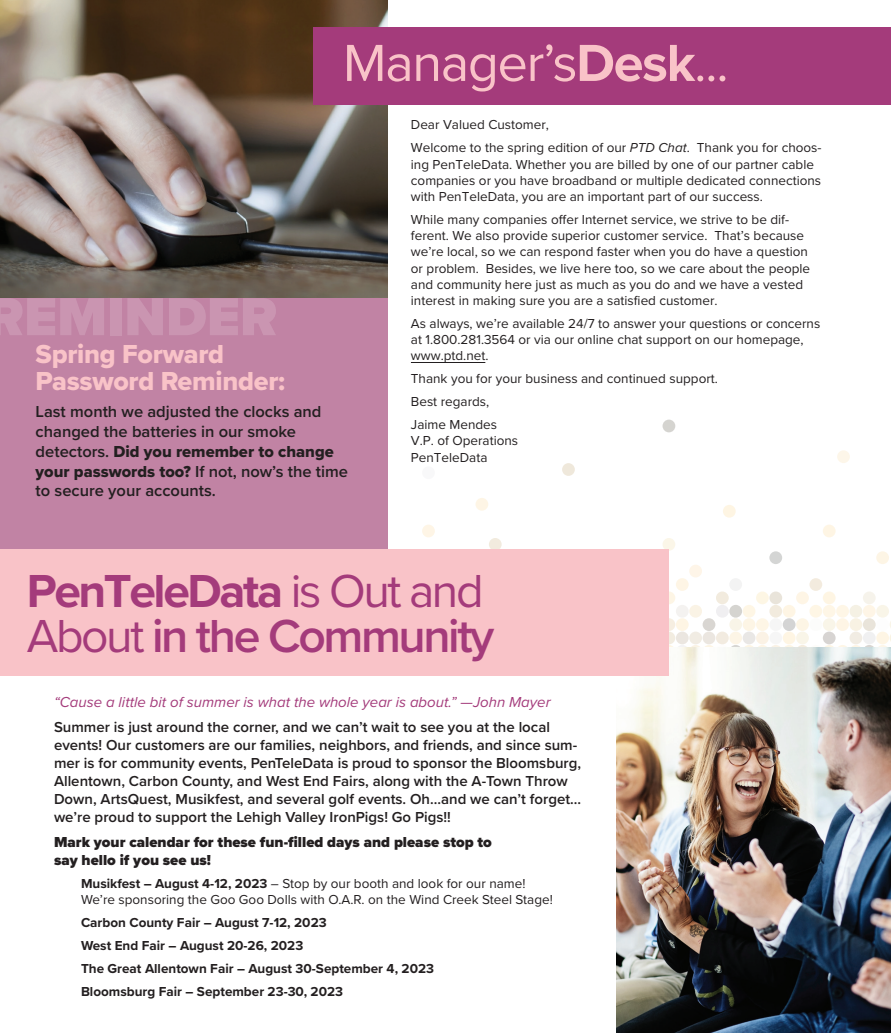
<style>
.page{position:relative;width:891px;height:1033px;background:#fff}
.page>*{position:absolute;margin:0;border:0;box-sizing:border-box;transform-origin:0 0}
.t1{font:54px "Proxima Nova";letter-spacing:-.025em;color:#f9c3c8}
.t2{font:600 48px/45px "Proxima Nova";letter-spacing:-.05em;color:#a43b7b}
.t3{font:27px/27px "Proxima Nova Extrabld";letter-spacing:-.01em;color:#f9c3c8}
.t4{font:600 16.5px/19.8px "Proxima Nova";color:#231f20}
.t5{font:16.5px "Proxima Nova Extrabld";color:#231f20}
.t6{font:600 15px/18px "Proxima Nova";color:#231f20}
.t7{font:900 15px/18px "Proxima Nova";color:#231f20}
.t8{font:italic 15px "Proxima Nova";color:#a43b7b}
.t9{font:13.5px/16.2px "Proxima Nova";color:#231f20}
.t10{font:700 13.5px/23px "Proxima Nova";color:#231f20}
.s1{font-weight:700}
.s2{font-style:italic}
.s3{font-family:"Proxima Nova";font-weight:600}
.s4{font-family:"Proxima Nova Extrabld";font-weight:400}
.s5{font-weight:400}
</style>
<div class="page">
<div style="left:876px;top:551px;width:13px;height:13px;background:#fdf5e5;border-radius:50%"></div>
<div style="left:823px;top:525px;width:13px;height:12px;background:#fef5e4;border-radius:50%"></div>
<div style="left:422px;top:525px;width:13px;height:12px;background:#fef5e6;border-radius:50%"></div>
<div style="left:689px;top:565px;width:13px;height:12px;background:#fef5e8;border-radius:50%"></div>
<div style="left:769px;top:551px;width:13px;height:13px;background:#d4d5d4;border-radius:50%"></div>
<div style="left:489px;top:538px;width:13px;height:13px;background:#f2ebde;border-radius:50%"></div>
<div style="left:663px;top:538px;width:12px;height:13px;background:#fbf6e8;border-radius:50%"></div>
<div style="left:476px;top:498px;width:12px;height:13px;background:#fef5e5;border-radius:50%"></div>
<svg style="left:669px;top:578px;width:222px;height:69px"></svg>
<div style="left:723px;top:505px;width:13px;height:13px;background:#fef5e3;border-radius:50%"></div>
<svg style="left:562px;top:463px;width:13px;height:13px"></svg>
<div style="left:422px;top:466px;width:13px;height:13px;background:#f8f8f9;border-radius:50%"></div>
<div style="left:837px;top:450px;width:13px;height:13px;background:#fdf6e9;border-radius:50%"></div>
<div style="left:663px;top:420px;width:12px;height:12px;background:#d5d4d0;border-radius:50%"></div>
<img style="left:617px;top:647px;width:274px;height:386px">
<div style="left:0;top:0;width:388px;height:584px;background:#c183a4"></div>
<img style="left:0;top:0;width:388px;height:297px">
<div style="left:314px;top:27px;width:577px;height:78px;background:#a43b7b"></div>
<hr style="left:411px;top:362px;width:74px;height:1px;background:#231f20">
<div style="left:0;top:549px;width:669px;height:127px;background:#f9c3c8"></div>
<h1 class="t1" style="left:343px;top:23px;width:387px">Manager’s<span class="s1">Desk</span>...</h1>
<p class="t9" style="left:411px;top:113px;width:412px;line-height:23px">Dear Valued Customer,<br>Welcome to the spring edition of our <span class="s2">PTD Chat</span>. Thank you for choos-</p>
<p class="t9" style="left:411px;top:155px;width:412px">ing PenTeleData. Whether you are billed by one of our partner cable companies or you have broadband or multiple dedicated connections with PenTeleData, you are an important part of our success.</p>
<p class="t9" style="left:411px;top:211px;width:401px">While many companies offer Internet service, we strive to be dif&shy;ferent. We also provide superior customer service. That’s because we’re local, so we can respond faster when you do have a question or problem. Besides, we live here too, so we care about the people and community here just as much as you do and we have a vested interest in making sure you are a satisfied customer.</p>
<p class="t9" style="left:411px;top:315px;width:411px">As always, we’re available 24/7 to answer your questions or concerns at 1.800.281.3564 or via our online chat support on our homepage, www.ptd.net.</p>
<p class="t9" style="left:411px;top:367px;width:309px;line-height:23px">Thank you for your business and continued support.<br>Best regards,<br>Jaime Mendes</p>
<p class="t9" style="left:411px;top:432px;width:109px">V.P. of Operations<br>PenTeleData</p>
<h3 class="t3" style="left:36px;top:340px;width:251px">Spring Forward<br>Password Reminder:</h3>
<p class="t4" style="left:36px;top:401px;width:287px">Last month we adjusted the clocks and changed the batteries in our smoke</p>
<p class="t5" style="left:36px;top:439px;width:300px"><span class="s3">detectors.</span> Did you remember to change</p>
<p class="t4" style="left:36px;top:461px;width:314px"><span class="s4">your passwords too?</span> If not, now’s the time to secure your accounts.</p>
<h2 class="t2" style="left:27px;top:567px;width:469px"><span class="s1">PenTeleData</span> <span class="s5">is Out and<br>About</span> in the Community</h2>
<p class="t8" style="left:54px;top:691px;width:498px">“Cause a little bit of summer is what the whole year is about.” —John Mayer</p>
<p class="t6" style="left:54px;top:717px;width:529px">Summer is just around the corner, and we can’t wait to see you at the local events! Our customers are our families, neighbors, and friends, and since sum&shy;mer is for community events, PenTeleData is proud to sponsor the Bloomsburg, Allentown, Carbon County, and West End Fairs, along with the A-Town Throw Down, ArtsQuest, Musikfest, and several golf events. Oh…and we can’t forget… we’re proud to support the Lehigh Valley IronPigs! Go Pigs!!</p>
<p class="t7" style="left:54px;top:832px;width:439px">Mark your calendar for these fun-filled days and please stop to say hello if you see us!</p>
<p class="t9" style="left:81px;top:874px;width:473px"><span class="s1">Musikfest – August 4-12, 2023</span> – Stop by our booth and look for our name!<br>We’re sponsoring the Goo Goo Dolls with O.A.R. on the Wind Creek Steel Stage!</p>
<p class="t10" style="left:81px;top:910px;width:355px">Carbon County Fair – August 7-12, 2023<br>West End Fair – August 20-26, 2023<br>The Great Allentown Fair – August 30-September 4, 2023<br>Bloomsburg Fair – September 23-30, 2023</p>
</div>
